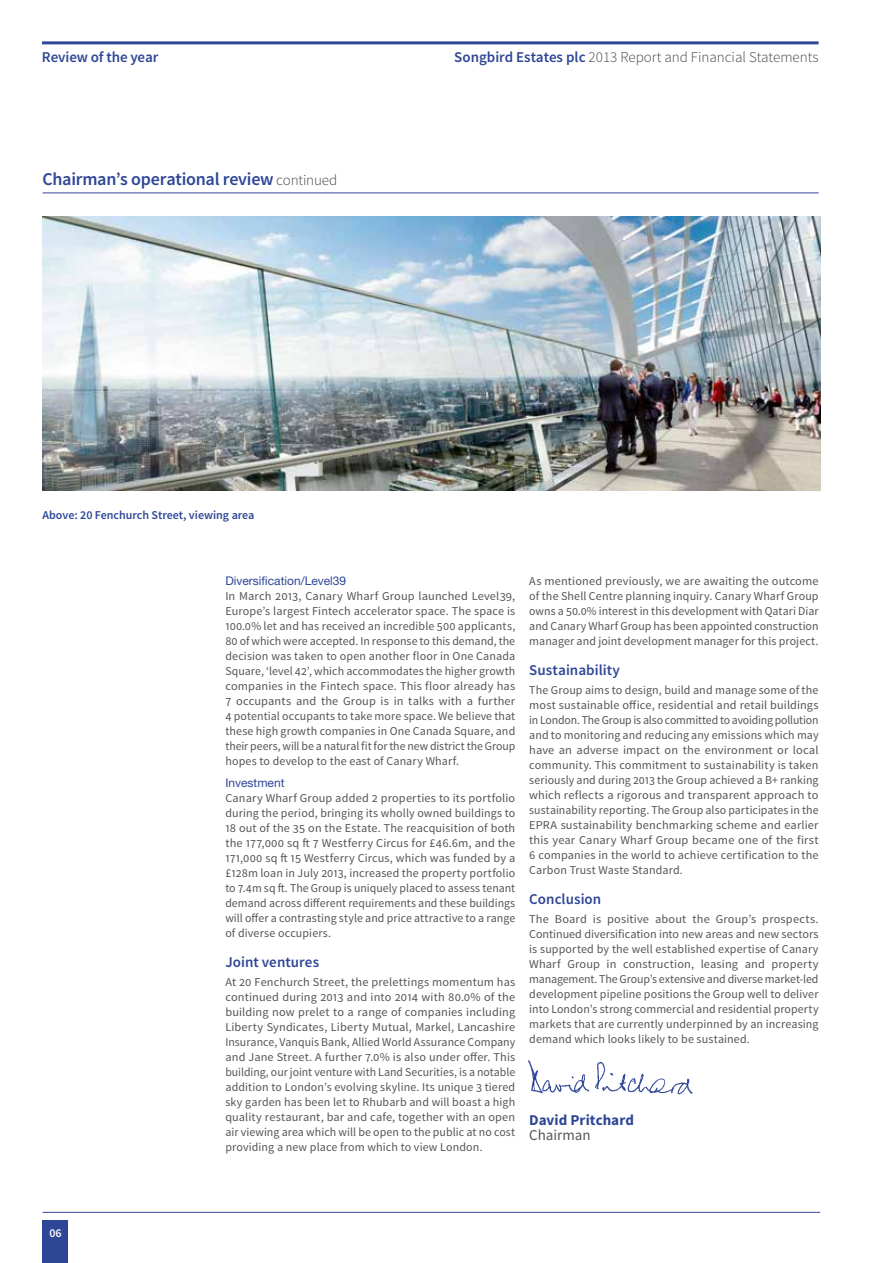
<style>
.page{position:relative;width:893px;height:1263px;background:#fff}
.page>*{position:absolute;margin:0;border:0;box-sizing:border-box;transform-origin:0 0}
.t1{font:600 18px "Source Sans Pro";letter-spacing:-.015em;color:#2f4696}
.t2{font:600 15px "Source Sans Pro";color:#2f4696}
.t3{font:300 15px "Source Sans Pro";color:#464646}
.t4{font:700 15px "Source Sans Pro";letter-spacing:.005em;color:#2f4696}
.t5{font:15px "Source Sans Pro";color:#555}
.t6{font:12px/15px "Source Sans Pro";letter-spacing:.01em;color:#555;text-align:justify}
.t7{font:600 12px "Source Sans Pro";color:#2f4696}
.t8{font:12px "Helvetica Neue LT Std";color:#2f4696}
.t9{font:600 12px "Source Sans Pro";color:#fff}
.s1{font-weight:600;color:#2f4696}
.s2{font-weight:300;font-size:15px;color:#464646}
</style>
<div class="page">
<div style="left:43px;top:1220px;width:25px;height:43px;background:#2f4696"></div>
<hr style="left:42px;top:41px;width:777px;height:3px;background:#2f4696">
<hr style="left:43px;top:193px;width:776px;height:1px;background:#2f4696">
<hr style="left:43px;top:1212px;width:777px;height:1px;background:#2f4696">
<img style="left:43px;top:216px;width:777px;height:274px">
<img style="left:528px;top:1060px;width:165px;height:35px">
<p class="t2" style="left:42px;top:48px;width:118px">Review of the year</p>
<p class="t3" style="left:454px;top:48px;width:366px"><span class="s1">Songbird Estates plc</span> 2013 Report and Financial Statements</p>
<h1 class="t1" style="left:42px;top:168px;width:296px">Chairman’s operational review <span class="s2">continued</span></h1>
<p class="t7" style="left:43px;top:508px;width:214px">Above: 20 Fenchurch Street, viewing area</p>
<p class="t8" style="left:225px;top:573px;width:122px">Diversification/Level39</p>
<p class="t6" style="left:225px;top:588px;width:291px">In March 2013, Canary Wharf Group launched Level39, Europe’s largest Fintech accelerator space. The space is 100.0% let and has received an incredible 500 applicants, 80 of which were accepted. In response to this demand, the decision was taken to open another floor in One Canada Square, ‘level 42’, which accommodates the higher growth companies in the Fintech space. This floor already has 7 occupants and the Group is in talks with a further 4 potential occupants to take more space. We believe that these high growth companies in One Canada Square, and their peers, will be a natural fit for the new district the Group hopes to develop to the east of Canary Wharf.</p>
<p class="t8" style="left:225px;top:776px;width:61px">Investment</p>
<p class="t6" style="left:225px;top:791px;width:291px">Canary Wharf Group added 2 properties to its portfolio during the period, bringing its wholly owned buildings to 18 out of the 35 on the Estate. The reacquisition of both the 177,000 sq ft 7 Westferry Circus for £46.6m, and the 171,000 sq ft 15 Westferry Circus, which was funded by a £128m loan in July 2013, increased the property portfolio to 7.4m sq ft. The Group is uniquely placed to assess tenant demand across different requirements and these buildings will offer a contrasting style and price attractive to a range of diverse occupiers.</p>
<p class="t2" style="left:225px;top:953px;width:95px">Joint ventures</p>
<p class="t6" style="left:225px;top:974px;width:291px">At 20 Fenchurch Street, the prelettings momentum has continued during 2013 and into 2014 with 80.0% of the building now prelet to a range of companies including Liberty Syndicates, Liberty Mutual, Markel, Lancashire Insurance, Vanquis Bank, Allied World Assurance Company and Jane Street. A further 7.0% is also under offer. This building, our joint venture with Land Securities, is a notable addition to London’s evolving skyline. Its unique 3 tiered sky garden has been let to Rhubarb and will boast a high quality restaurant, bar and cafe, together with an open air viewing area which will be open to the public at no cost providing a new place from which to view London.</p>
<p class="t6" style="left:529px;top:574px;width:291px">As mentioned previously, we are awaiting the outcome of the Shell Centre planning inquiry. Canary Wharf Group owns a 50.0% interest in this development with Qatari Diar and Canary Wharf Group has been appointed construction manager and joint development manager for this project.</p>
<p class="t2" style="left:529px;top:661px;width:92px">Sustainability</p>
<p class="t6" style="left:529px;top:682px;width:291px">The Group aims to design, build and manage some of the most sustainable office, residential and retail buildings in London. The Group is also committed to avoiding pollution and to monitoring and reducing any emissions which may have an adverse impact on the environment or local community. This commitment to sustainability is taken seriously and during 2013 the Group achieved a B+ ranking which reflects a rigorous and transparent approach to sustainability reporting. The Group also participates in the EPRA sustainability benchmarking scheme and earlier this year Canary Wharf Group became one of the first 6 companies in the world to achieve certification to the Carbon Trust Waste Standard.</p>
<p class="t2" style="left:529px;top:889px;width:74px">Conclusion</p>
<p class="t6" style="left:529px;top:911px;width:291px">The Board is positive about the Group’s prospects.<br>Continued diversification into new areas and new sectors is supported by the well established expertise of Canary Wharf Group in construction, leasing and property management. The Group’s extensive and diverse market-led development pipeline positions the Group well to deliver into London’s strong commercial and residential property markets that are currently underpinned by an increasing demand which looks likely to be sustained.</p>
<p class="t4" style="left:529px;top:1110px;width:106px">David Pritchard</p>
<p class="t5" style="left:529px;top:1126px;width:63px">Chairman</p>
<p class="t9" style="left:49px;top:1225px;width:14px">06</p>
</div>
